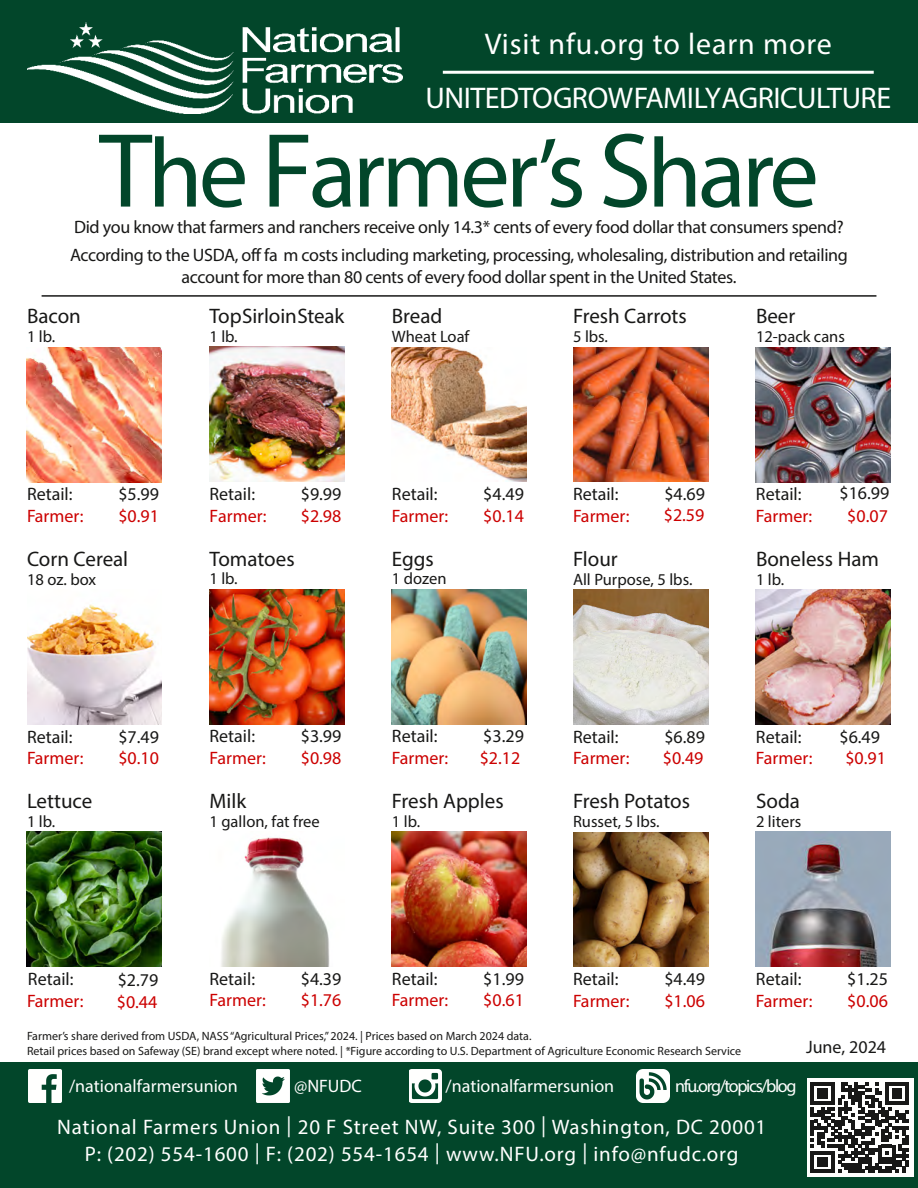
<style>
.page{position:relative;width:918px;height:1188px;background:#fff}
.page>*{position:absolute;margin:0;border:0;box-sizing:border-box;transform-origin:0 0}
.t1{font:99px "Myriad Pro";letter-spacing:-.04em;color:#02462a}
.t2{font:30px/54px "Myriad Pro";letter-spacing:-.015em;color:#fffffe;text-align:center}
.t3{font:21px/27px "Myriad Pro";letter-spacing:.04em;color:#fffffe;text-align:center}
.t4{font:21px "Myriad Pro";color:#181817}
.t5{font:18px/28.5px "Myriad Pro";letter-spacing:-.02em;color:#181817}
.t6{font:18px "Myriad Pro";color:#c00}
.t7{font:18px "Myriad Pro";color:#fffffe}
.t8{font:18px "Myriad Pro";letter-spacing:-.08em;color:#fffffe}
.t9{font:18px "Myriad Pro";color:#181817}
.t10{font:16.5px "Myriad Pro";color:#181817}
.t11{font:12px/15px "Myriad Pro";color:#181817}
.s1{font-size:106.5px}
</style>
<div class="page">
<div style="left:0;top:1063px;width:918px;height:125px;background:#02462a"></div>
<img style="left:27px;top:347px;width:135px;height:135px">
<div style="left:0;top:0;width:918px;height:123px;background:#02462a"></div>
<img style="left:27px;top:22px;width:375px;height:91px">
<hr style="left:443px;top:71px;width:431px;height:3px;background:#fffffe">
<img style="left:209px;top:347px;width:135px;height:135px">
<img style="left:392px;top:347px;width:135px;height:135px">
<img style="left:573px;top:347px;width:135px;height:135px">
<img style="left:756px;top:347px;width:135px;height:135px">
<img style="left:27px;top:604px;width:135px;height:121px">
<img style="left:209px;top:589px;width:135px;height:135px">
<img style="left:392px;top:590px;width:135px;height:134px">
<img style="left:573px;top:590px;width:135px;height:135px">
<img style="left:756px;top:590px;width:135px;height:134px">
<img style="left:27px;top:832px;width:135px;height:135px">
<img style="left:221px;top:836px;width:109px;height:131px">
<img style="left:573px;top:832px;width:135px;height:135px">
<img style="left:756px;top:832px;width:135px;height:135px">
<img style="left:28px;top:1069px;width:33px;height:33px">
<img style="left:409px;top:1069px;width:33px;height:33px">
<img style="left:257px;top:1069px;width:32px;height:33px">
<img style="left:636px;top:1069px;width:34px;height:34px">
<hr style="left:42px;top:295px;width:834px;height:2px;background:#181817">
<img style="left:392px;top:832px;width:135px;height:135px">
<div style="left:807px;top:1078px;width:106px;height:99px;background:#fffffe"></div>
<svg style="left:811px;top:1082px;width:98px;height:91px"></svg>
<h2 class="t2" style="left:426px;top:16px;width:467px">Visit nfu.org to learn more<br>UNITED TO GROW FAMILY AGRICULTURE</h2>
<h1 class="t1" style="left:99px;top:112px;width:721px"><span class="s1">T</span>he <span class="s1">F</span>armer’s <span class="s1">S</span>hare</h1>
<p class="t5" style="left:70px;top:212px;width:779px">Did you know that farmers and ranchers receive only 14.3* cents of every food dollar that consumers spend?<br>According to the USDA, off fa m costs including marketing, processing, wholesaling, distribution and retailing</p>
<p class="t5" style="left:182px;top:263px;width:556px">account for more than 80 cents of every food dollar spent in the United States.</p>
<p class="t4" style="left:27px;top:303px;width:55px">Bacon</p>
<p class="t10" style="left:27px;top:326px;width:30px">1 lb.</p>
<p class="t4" style="left:209px;top:303px;width:137px">Top Sirloin Steak</p>
<p class="t10" style="left:209px;top:326px;width:30px">1 lb.</p>
<p class="t4" style="left:392px;top:303px;width:52px">Bread</p>
<p class="t10" style="left:392px;top:326px;width:79px">Wheat Loaf</p>
<p class="t4" style="left:573px;top:303px;width:115px">Fresh Carrots</p>
<p class="t10" style="left:573px;top:327px;width:37px">5 lbs.</p>
<p class="t4" style="left:756px;top:303px;width:41px">Beer</p>
<p class="t10" style="left:756px;top:327px;width:91px">12-pack cans</p>
<p class="t5" style="left:27px;top:479px;width:47px">Retail:</p>
<p class="t5" style="left:118px;top:479px;width:42px">$5.99</p>
<p class="t6" style="left:27px;top:505px;width:58px">Farmer:</p>
<p class="t6" style="left:118px;top:505px;width:42px">$0.91</p>
<p class="t4" style="left:27px;top:546px;width:103px">Corn Cereal</p>
<p class="t10" style="left:27px;top:569px;width:71px">18 oz. box</p>
<p class="t5" style="left:209px;top:479px;width:47px">Retail:</p>
<p class="t5" style="left:301px;top:479px;width:42px">$9.99</p>
<p class="t6" style="left:301px;top:504px;width:42px">$2.98</p>
<p class="t4" style="left:209px;top:546px;width:87px">Tomatoes</p>
<p class="t10" style="left:209px;top:569px;width:30px">1 lb.</p>
<p class="t5" style="left:392px;top:479px;width:47px">Retail:</p>
<p class="t5" style="left:483px;top:479px;width:42px">$4.49</p>
<p class="t6" style="left:392px;top:504px;width:58px">Farmer:</p>
<p class="t6" style="left:483px;top:504px;width:42px">$0.14</p>
<p class="t4" style="left:392px;top:546px;width:43px">Eggs</p>
<p class="t10" style="left:392px;top:569px;width:56px">1 dozen</p>
<p class="t5" style="left:573px;top:479px;width:47px">Retail:</p>
<p class="t5" style="left:664px;top:479px;width:42px">$4.69</p>
<p class="t6" style="left:573px;top:505px;width:58px">Farmer:</p>
<p class="t6" style="left:664px;top:504px;width:42px">$2.59</p>
<p class="t4" style="left:573px;top:546px;width:46px">Flour</p>
<p class="t10" style="left:573px;top:569px;width:121px">All Purpose, 5 lbs.</p>
<p class="t5" style="left:756px;top:479px;width:47px">Retail:</p>
<p class="t5" style="left:839px;top:479px;width:51px">$16.99</p>
<p class="t6" style="left:756px;top:505px;width:58px">Farmer:</p>
<p class="t6" style="left:847px;top:505px;width:42px">$0.07</p>
<p class="t4" style="left:756px;top:546px;width:125px">Boneless Ham</p>
<p class="t10" style="left:756px;top:569px;width:30px">1 lb.</p>
<p class="t5" style="left:27px;top:722px;width:47px">Retail:</p>
<p class="t5" style="left:118px;top:722px;width:42px">$7.49</p>
<p class="t6" style="left:27px;top:747px;width:58px">Farmer:</p>
<p class="t6" style="left:118px;top:747px;width:42px">$0.10</p>
<p class="t4" style="left:27px;top:788px;width:67px">Lettuce</p>
<p class="t10" style="left:27px;top:811px;width:30px">1 lb.</p>
<p class="t5" style="left:209px;top:722px;width:47px">Retail:</p>
<p class="t5" style="left:301px;top:722px;width:42px">$3.99</p>
<p class="t6" style="left:209px;top:747px;width:58px">Farmer:</p>
<p class="t6" style="left:301px;top:747px;width:42px">$0.98</p>
<p class="t4" style="left:209px;top:788px;width:38px">Milk</p>
<p class="t10" style="left:209px;top:811px;width:112px">1 gallon, fat free</p>
<p class="t5" style="left:392px;top:722px;width:47px">Retail:</p>
<p class="t5" style="left:483px;top:722px;width:42px">$3.29</p>
<p class="t6" style="left:392px;top:747px;width:58px">Farmer:</p>
<p class="t6" style="left:480px;top:747px;width:42px">$2.12</p>
<p class="t4" style="left:392px;top:788px;width:113px">Fresh Apples</p>
<p class="t10" style="left:392px;top:811px;width:30px">1 lb.</p>
<p class="t5" style="left:573px;top:722px;width:47px">Retail:</p>
<p class="t5" style="left:664px;top:722px;width:42px">$6.89</p>
<p class="t6" style="left:573px;top:747px;width:58px">Farmer:</p>
<p class="t6" style="left:663px;top:747px;width:42px">$0.49</p>
<p class="t4" style="left:573px;top:788px;width:119px">Fresh Potatos</p>
<p class="t10" style="left:573px;top:811px;width:88px">Russet, 5 lbs.</p>
<p class="t5" style="left:756px;top:722px;width:47px">Retail:</p>
<p class="t5" style="left:839px;top:722px;width:42px">$6.49</p>
<p class="t6" style="left:756px;top:747px;width:58px">Farmer:</p>
<p class="t6" style="left:845px;top:747px;width:42px">$0.91</p>
<p class="t4" style="left:756px;top:788px;width:45px">Soda</p>
<p class="t10" style="left:756px;top:811px;width:47px">2 liters</p>
<p class="t5" style="left:28px;top:964px;width:47px">Retail:</p>
<p class="t5" style="left:118px;top:965px;width:42px">$2.79</p>
<p class="t6" style="left:27px;top:989px;width:58px">Farmer:</p>
<p class="t6" style="left:117px;top:990px;width:42px">$0.44</p>
<p class="t5" style="left:209px;top:964px;width:47px">Retail:</p>
<p class="t5" style="left:301px;top:964px;width:42px">$4.39</p>
<p class="t6" style="left:209px;top:989px;width:58px">Farmer:</p>
<p class="t6" style="left:301px;top:989px;width:42px">$1.76</p>
<p class="t5" style="left:392px;top:964px;width:47px">Retail:</p>
<p class="t5" style="left:483px;top:964px;width:42px">$1.99</p>
<p class="t6" style="left:392px;top:989px;width:58px">Farmer:</p>
<p class="t6" style="left:483px;top:989px;width:42px">$0.61</p>
<p class="t5" style="left:573px;top:964px;width:47px">Retail:</p>
<p class="t5" style="left:664px;top:964px;width:42px">$4.49</p>
<p class="t6" style="left:573px;top:990px;width:58px">Farmer:</p>
<p class="t6" style="left:664px;top:990px;width:42px">$1.06</p>
<p class="t5" style="left:756px;top:964px;width:47px">Retail:</p>
<p class="t5" style="left:847px;top:964px;width:42px">$1.25</p>
<p class="t6" style="left:756px;top:990px;width:58px">Farmer:</p>
<p class="t6" style="left:847px;top:990px;width:42px">$0.06</p>
<p class="t11" style="left:27px;top:1029px;width:716px">Farmer’s share derived from USDA, NASS “Agricultural Prices,” 2024. | Prices based on March 2024 data.<br>Retail prices based on Safeway (SE) brand except where noted. | *Figure according to U.S. Department of Agriculture Economic Research Service</p>
<p class="t9" style="left:806px;top:1036px;width:82px">June, 2024</p>
<p class="t7" style="left:69px;top:1075px;width:170px">/nationalfarmersunion</p>
<p class="t7" style="left:294px;top:1075px;width:69px">@NFUDC</p>
<p class="t7" style="left:446px;top:1075px;width:170px">/nationalfarmersunion</p>
<p class="t8" style="left:675px;top:1075px;width:123px">nfu.org/topics/blog</p>
<p class="t3" style="left:57px;top:1113px;width:711px">National Farmers Union | 20 F Street NW, Suite 300 | Washington, DC 20001<br>P: (202) 554-1600 | F: (202) 554-1654 | www.NFU.org | info@nfudc.org</p>
</div>
